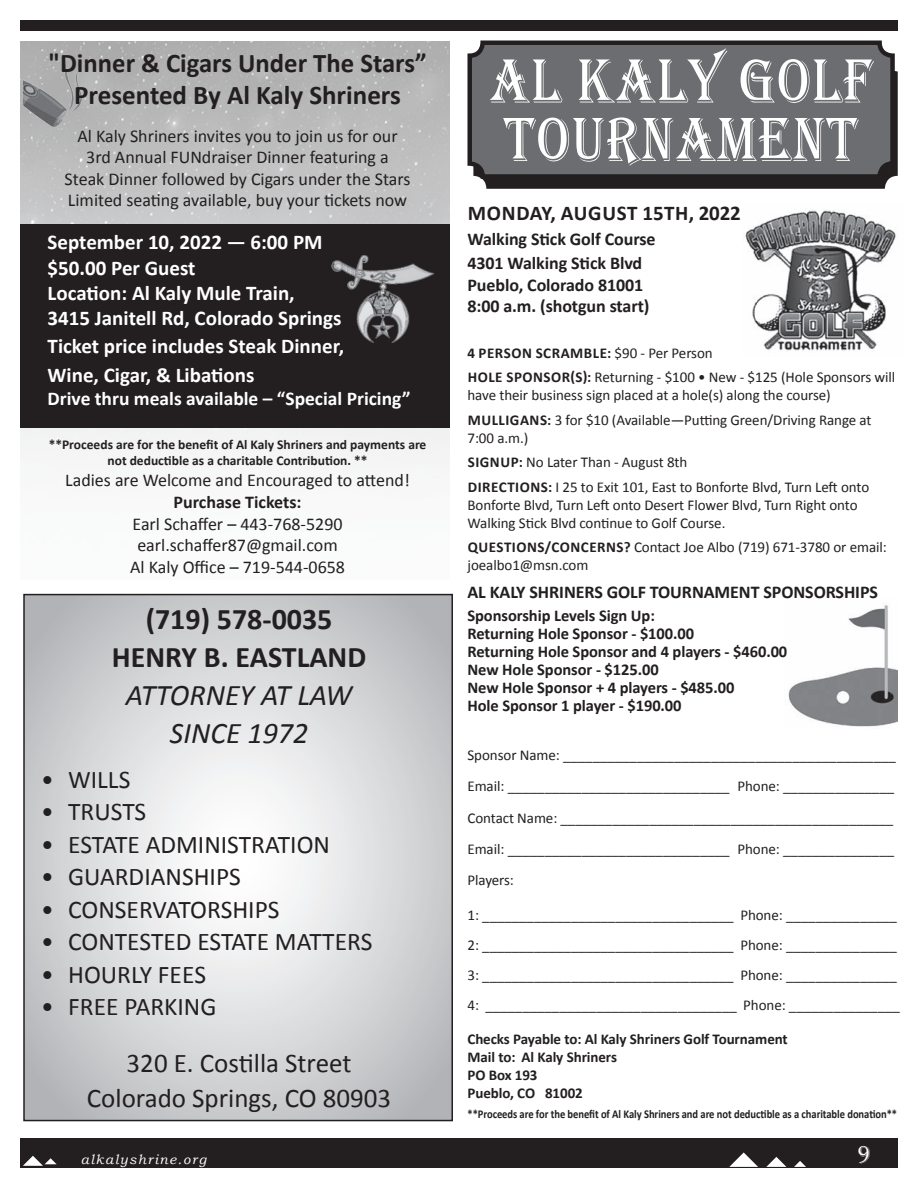
<style>
.page{position:relative;width:918px;height:1188px;background:#fff}
.page>*{position:absolute;margin:0;border:0;box-sizing:border-box;transform-origin:0 0}
.white_stylized_heade{font:64.5px/58.5px "Algerian";letter-spacing:.03em;color:#fff;scale:.83 1}
.t1{font:700 30px "Calibri";color:#231f20}
.t2{font:italic 30px "Calibri";color:#231f20}
.t3{font:700 27px "Calibri";color:#231f20}
.t4{font:27px "Calibri";color:#231f20}
.t5{font:25.5px "Calibri";color:#231f20}
.t6{font:22.5px "Algerian";color:#fff}
.t7{font:700 21px/25.2px "Calibri";color:#fff}
.t8{font:700 21px "Calibri";letter-spacing:.02em;color:#231f20}
.t9{font:700 19.5px "Calibri";color:#fff}
.t10{font:18px "Calibri";color:#231f20}
.t11{font:700 18px/24.6px "Calibri";letter-spacing:-.005em;color:#231f20}
.t12{font:700 16.5px "Calibri";letter-spacing:-.005em;color:#231f20}
.t13{font:15px/18px "Calibri";letter-spacing:-.005em;color:#231f20}
.t14{font:700 15px "Calibri";letter-spacing:-.005em;color:#231f20}
.t15{font:700 15px "Calibri";letter-spacing:.035em;color:#231f20}
.t16{font:700 13.5px/16.2px "Calibri";color:#231f20;text-align:center}
.t17{font:italic 13.5px "Bookman Old Style";letter-spacing:.1em;color:#fff}
.t18{font:700 12px "Calibri";letter-spacing:-.005em;color:#231f20;scale:.88 1}
.s1{font-weight:400}
.s2{font-weight:700}
</style>
<div class="page">
<div style="left:20px;top:1139px;width:878px;height:29px;background:#231f20"></div>
<svg style="left:729px;top:1152px;width:29px;height:15px"></svg>
<svg style="left:766px;top:1157px;width:20px;height:10px"></svg>
<svg style="left:794px;top:1161px;width:12px;height:6px"></svg>
<svg style="left:23px;top:1156px;width:34px;height:10px"></svg>
<div style="left:20px;top:20px;width:878px;height:11px;background:#231f20"></div>
<img style="left:788px;top:605px;width:109px;height:122px">
<img style="left:745px;top:210px;width:151px;height:141px">
<img style="left:20px;top:42px;width:430px;height:424px">
<svg style="left:26px;top:597px;width:424px;height:521px;background:#d6d7d9"></svg>
<div style="left:23px;top:594px;width:430px;height:527px;border:2px solid #231f20"></div>
<div style="left:473px;top:59px;width:425px;height:130px;background:#231f20;border-radius:13px"></div>
<div style="left:470px;top:43px;width:423px;height:133px;background:#6c6d70;border-radius:13px"></div>
<div style="left:467px;top:41px;width:428px;height:138px;border:4px solid #231f20;border-radius:13px"></div>
<img style="left:23px;top:56px;width:67px;height:75px">
<div style="left:20px;top:224px;width:430px;height:204px;background:#231f20"></div>
<img style="left:331px;top:255px;width:104px;height:88px">
<p class="t3" style="left:48px;top:46px;width:380px">"Dinner &amp; Cigars Under The Stars”</p>
<p class="t3" style="left:74px;top:79px;width:328px">Presented By Al Kaly Shriners</p>
<p class="t10" style="left:77px;top:124px;width:322px">Al Kaly Shriners invites you to join us for our</p>
<p class="t10" style="left:86px;top:146px;width:304px">3rd Annual FUNdraiser Dinner featuring a</p>
<p class="t10" style="left:65px;top:168px;width:347px">Steak Dinner followed by Cigars under the Stars</p>
<p class="t10" style="left:68px;top:189px;width:341px">Limited seating available, buy your tickets now</p>
<p class="t7" style="left:48px;top:229px;width:276px">September 10, 2022 — 6:00 PM</p>
<p class="t7" style="left:48px;top:254px;width:149px">$50.00 Per Guest</p>
<p class="t7" style="left:48px;top:279px;width:295px">Location: Al Kaly Mule Train,<br>3415 Janitell Rd, Colorado Springs</p>
<p class="t7" style="left:48px;top:331px;width:298px;line-height:28.2px">Ticket price includes Steak Dinner,<br>Wine, Cigar, &amp; Libations</p>
<p class="t9" style="left:48px;top:386px;width:364px">Drive thru meals available – “Special Pricing”</p>
<p class="t16" style="left:49px;top:435px;width:379px">**Proceeds are for the benefit of Al Kaly Shriners and payments are not deductible as a charitable Contribution. **</p>
<p class="t10" style="left:65px;top:469px;width:346px">Ladies are Welcome and Encouraged to attend!</p>
<p class="t11" style="left:174px;top:489px;width:130px">Purchase Tickets:</p>
<p class="t10" style="left:133px;top:513px;width:212px">Earl Schaffer – 443-768-5290</p>
<p class="t10" style="left:137px;top:534px;width:202px">earl.schaffer87@gmail.com</p>
<p class="t10" style="left:130px;top:556px;width:217px">Al Kaly Office – 719-544-0658</p>
<p class="t1" style="left:146px;top:601px;width:188px">(719) 578-0035</p>
<p class="t1" style="left:112px;top:639px;width:256px">HENRY B. EASTLAND</p>
<p class="t2" style="left:126px;top:677px;width:228px">ATTORNEY AT LAW</p>
<p class="t2" style="left:170px;top:715px;width:140px">SINCE 1972</p>
<p class="t5" style="left:41px;top:763px;width:91px">• WILLS</p>
<p class="t5" style="left:41px;top:796px;width:107px">• TRUSTS</p>
<p class="t5" style="left:41px;top:828px;width:290px">• ESTATE ADMINISTRATION</p>
<p class="t5" style="left:41px;top:861px;width:201px">• GUARDIANSHIPS</p>
<p class="t5" style="left:41px;top:893px;width:240px">• CONSERVATORSHIPS</p>
<p class="t5" style="left:41px;top:926px;width:333px">• CONTESTED ESTATE MATTERS</p>
<p class="t5" style="left:41px;top:958px;width:166px">• HOURLY FEES</p>
<p class="t5" style="left:41px;top:991px;width:177px">• FREE PARKING</p>
<p class="t4" style="left:127px;top:1047px;width:226px">320 E. Costilla Street</p>
<p class="t4" style="left:87px;top:1081px;width:306px">Colorado Springs, CO 80903</p>
<p class="white_stylized_heade" style="left:489px;top:53px;width:463px">AL KALY GOLF<br>TOURNAMENT</p>
<p class="t8" style="left:468px;top:200px;width:275px">MONDAY, AUGUST 15TH, 2022</p>
<p class="t11" style="left:467px;top:225px;width:190px">Walking Stick Golf Course<br>4301 Walking Stick Blvd</p>
<p class="t11" style="left:467px;top:273px;width:183px;line-height:21.6px">Pueblo, Colorado 81001<br>8:00 a.m. (shotgun start)</p>
<p class="t15" style="left:467px;top:344px;width:247px">4 PERSON SCRAMBLE: <span class="s1">$90 - Per Person</span></p>
<p class="t13" style="left:467px;top:368px;width:429px"><span class="s2">HOLE SPONSOR(S):</span> Returning - $100 • New - $125 (Hole Sponsors will have their business sign placed at a hole(s) along the course)</p>
<p class="t13" style="left:468px;top:410px;width:406px"><span class="s2">MULLIGANS:</span> 3 for $10 (Available—Putting Green/Driving Range at<br>7:00 a.m.)</p>
<p class="t13" style="left:468px;top:453px;width:221px"><span class="s2">SIGNUP:</span> No Later Than - August 8th</p>
<p class="t13" style="left:468px;top:477px;width:403px"><span class="s2">DIRECTIONS:</span> I 25 to Exit 101, East to Bonforte Blvd, Turn Left onto<br>Bonforte Blvd, Turn Left onto Desert Flower Blvd, Turn Right onto<br>Walking Stick Blvd continue to Golf Course.</p>
<p class="t13" style="left:468px;top:538px;width:421px"><span class="s2">QUESTIONS/CONCERNS?</span> Contact Joe Albo (719) 671-3780 or email: joealbo1@msn.com</p>
<p class="t11" style="left:467px;top:579px;width:412px">AL KALY SHRINERS GOLF TOURNAMENT SPONSORSHIPS</p>
<p class="t12" style="left:467px;top:605px;width:189px">Sponsorship Levels Sign Up:</p>
<p class="t12" style="left:467px;top:623px;width:228px">Returning Hole Sponsor - $100.00</p>
<p class="t12" style="left:467px;top:641px;width:321px">Returning Hole Sponsor and 4 players - $460.00</p>
<p class="t12" style="left:467px;top:659px;width:193px">New Hole Sponsor - $125.00</p>
<p class="t12" style="left:467px;top:677px;width:268px">New Hole Sponsor + 4 players - $485.00</p>
<p class="t12" style="left:467px;top:695px;width:216px">Hole Sponsor 1 player - $190.00</p>
<p class="t13" style="left:467px;top:745px;width:430px">Sponsor Name: _____________________________________________</p>
<p class="t13" style="left:467px;top:777px;width:428px">Email: ______________________________ Phone: _______________</p>
<p class="t13" style="left:467px;top:808px;width:427px">Contact Name: _____________________________________________</p>
<p class="t13" style="left:467px;top:839px;width:428px">Email: ______________________________ Phone: _______________</p>
<p class="t13" style="left:467px;top:871px;width:48px">Players:</p>
<p class="t13" style="left:467px;top:899px;width:434px;line-height:30px">1: __________________________________ Phone: _______________ 2: __________________________________ Phone: _______________ 3: __________________________________ Phone: _______________ 4: __________________________________ Phone: _______________</p>
<p class="t14" style="left:467px;top:1030px;width:322px">Checks Payable to: Al Kaly Shriners Golf Tournament</p>
<p class="t14" style="left:467px;top:1048px;width:151px">Mail to: Al Kaly Shriners</p>
<p class="t14" style="left:467px;top:1066px;width:72px">PO Box 193</p>
<p class="t14" style="left:467px;top:1084px;width:117px">Pueblo, CO 81002</p>
<p class="t18" style="left:467px;top:1107px;width:490px">**Proceeds are for the benefit of Al Kaly Shriners and are not deductible as a charitable donation**</p>
<p class="t17" style="left:81px;top:1152px;width:127px">alkalyshrine.org</p>
<h3 class="t6" style="left:858px;top:1141px;width:15px">9</h3>
</div>
